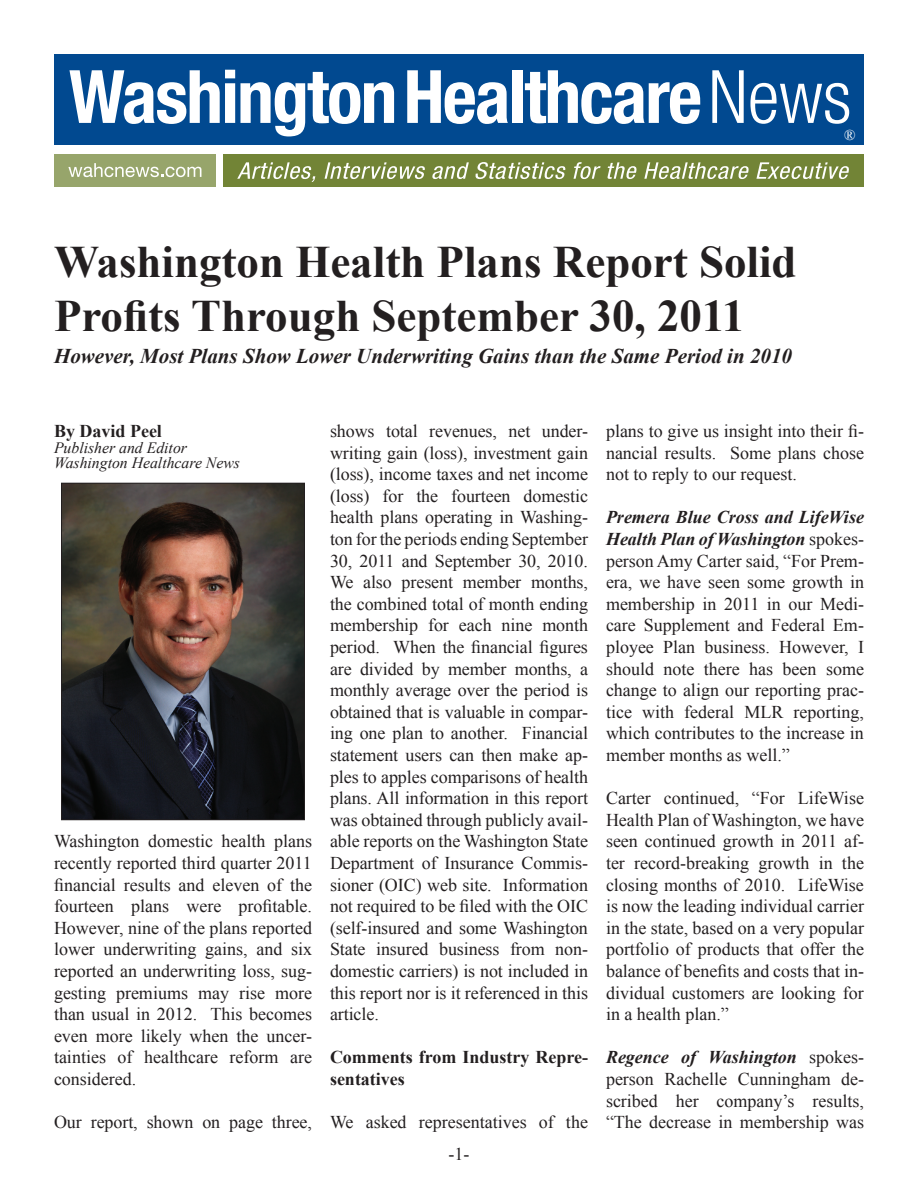
<style>
.page{position:relative;width:918px;height:1188px;background:#fff}
.page>*{position:absolute;margin:0;border:0;box-sizing:border-box;transform-origin:0 0}
.t1{font:700 45px/54px "Times New Roman";color:#231f20}
.t2{font:italic 700 21px "Times New Roman";color:#231f20}
.t3{font:18px/21.6px "Times New Roman";color:#231f20;text-align:justify}
.t4{font:700 18px/21.6px "Times New Roman";color:#231f20}
.t5{font:italic 15.75px "Times New Roman";color:#231f20}
.t6{font:15px "Times New Roman";color:#fff}
.s1{font-weight:700;font-style:italic}
</style>
<div class="page">
<img style="left:63px;top:485px;width:240px;height:333px">
<div style="left:61px;top:483px;width:244px;height:337px;border:1px solid #231f20"></div>
<div style="left:54px;top:54px;width:810px;height:91px;background:#014990"></div>
<div style="left:54px;top:154px;width:162px;height:33px;background:#97a56b"></div>
<div style="left:224px;top:154px;width:640px;height:33px;background:#728436"></div>
<svg style="left:69px;top:70px;width:325px;height:66px"></svg>
<svg style="left:407px;top:70px;width:101px;height:54px"></svg>
<div style="left:512px;top:70px;width:11px;height:53px;background:#fff"></div>
<svg style="left:525px;top:70px;width:175px;height:54px"></svg>
<svg style="left:712px;top:70px;width:32px;height:53px"></svg>
<svg style="left:750px;top:83px;width:99px;height:41px"></svg>
<svg style="left:237px;top:162px;width:78px;height:20px"></svg>
<svg style="left:325px;top:162px;width:100px;height:17px"></svg>
<svg style="left:432px;top:162px;width:37px;height:17px"></svg>
<svg style="left:475px;top:162px;width:91px;height:17px"></svg>
<svg style="left:574px;top:162px;width:27px;height:17px"></svg>
<svg style="left:607px;top:162px;width:30px;height:17px"></svg>
<svg style="left:644px;top:162px;width:105px;height:17px"></svg>
<svg style="left:756px;top:162px;width:93px;height:17px"></svg>
<svg style="left:68px;top:163px;width:133px;height:14px"></svg>
<p class="t1" style="left:54px;top:234px;width:744px">Washington Health Plans Report Solid<br>Profits Through September 30, 2011</p>
<p class="t2" style="left:54px;top:341px;width:740px">However, Most Plans Show Lower Underwriting Gains than the Same Period in 2010</p>
<p class="t6" style="left:844px;top:125px;width:13px">®</p>
<p class="t4" style="left:54px;top:420px;width:109px">By David Peel</p>
<p class="t5" style="left:54px;top:437px;width:135px">Publisher and Editor</p>
<p class="t5" style="left:54px;top:452px;width:188px">Washington Healthcare News</p>
<p class="t3" style="left:54px;top:830px;width:260px">Washington domestic health plans recently reported third quarter 2011 financial results and eleven of the fourteen plans were profitable.<br>However, nine of the plans reported lower underwriting gains, and six reported an underwriting loss, sug&shy;gesting premiums may rise more than usual in 2012. This becomes even more likely when the uncer&shy;tainties of healthcare reform are considered.</p>
<p class="t3" style="left:54px;top:1111px;width:260px">Our report, shown on page three,</p>
<p class="t3" style="left:330px;top:420px;width:260px">shows total revenues, net under&shy;writing gain (loss), investment gain (loss), income taxes and net income (loss) for the fourteen domestic health plans operating in Washing&shy;ton for the periods ending September 30, 2011 and September 30, 2010.<br>We also present member months, the combined total of month ending membership for each nine month period. When the financial figures are divided by member months, a monthly average over the period is obtained that is valuable in compar&shy;ing one plan to another. Financial statement users can then make ap&shy;ples to apples comparisons of health plans. All information in this report was obtained through publicly avail&shy;able reports on the Washington State Department of Insurance Commis&shy;sioner (OIC) web site. Information not required to be filed with the OIC (self-insured and some Washington State insured business from non&shy;domestic carriers) is not included in this report nor is it referenced in this article.</p>
<p class="t4" style="left:330px;top:1046px;width:259px">Comments from Industry Repre&shy;sentatives</p>
<p class="t3" style="left:330px;top:1111px;width:259px">We asked representatives of the</p>
<p class="t3" style="left:449px;top:1143px;width:22px">-1-</p>
<p class="t3" style="left:606px;top:420px;width:260px">plans to give us insight into their fi&shy;nancial results. Some plans chose not to reply to our request.</p>
<p class="t3" style="left:606px;top:506px;width:260px"><span class="s1">Premera Blue Cross and LifeWise Health Plan of Washington</span> spokes&shy;person Amy Carter said, “For Prem&shy;era, we have seen some growth in membership in 2011 in our Medi&shy;care Supplement and Federal Em&shy;ployee Plan business. However, I should note there has been some change to align our reporting prac&shy;tice with federal MLR reporting, which contributes to the increase in member months as well.”</p>
<p class="t3" style="left:606px;top:787px;width:260px">Carter continued, “For LifeWise Health Plan of Washington, we have seen continued growth in 2011 af&shy;ter record-breaking growth in the closing months of 2010. LifeWise is now the leading individual carrier in the state, based on a very popular portfolio of products that offer the balance of benefits and costs that in&shy;dividual customers are looking for in a health plan.”</p>
<p class="t3" style="left:606px;top:1046px;width:260px"><span class="s1">Regence of Washington</span> spokes&shy;person Rachelle Cunningham de&shy;scribed her company’s results, “The decrease in membership was</p>
</div>
